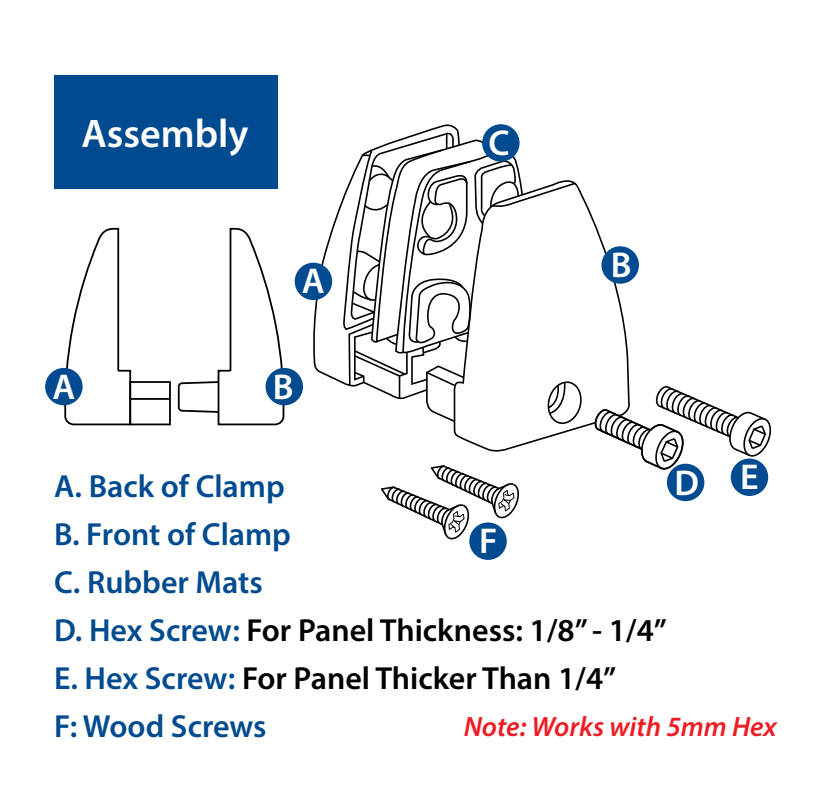
<style>
.page{position:relative;width:822px;height:812px;background:#fff}
.page>*{position:absolute;margin:0;border:0;box-sizing:border-box;transform-origin:0 0}
.t1{font:600 40px "Myriad Pro";color:#fff}
.t2{font:600 36px "Myriad Pro";color:#fff}
.t3{font:600 32px/48px "Myriad Pro";color:#004b8f}
.t4{font:italic 600 28px "Myriad Pro";color:#ed1d24}
.s1{color:#000}
</style>
<div class="page">
<svg style="left:453px;top:196px;width:177px;height:256px"></svg>
<svg style="left:311px;top:124px;width:148px;height:260px"></svg>
<svg style="left:343px;top:132px;width:240px;height:293px"></svg>
<svg style="left:592px;top:384px;width:180px;height:87px"></svg>
<svg style="left:381px;top:465px;width:138px;height:75px"></svg>
<div style="left:295px;top:263px;width:37px;height:37px;background:#004b8f;border-radius:50%"></div>
<div style="left:482px;top:124px;width:37px;height:38px;background:#004b8f;border-radius:50%"></div>
<div style="left:601px;top:246px;width:38px;height:38px;background:#004b8f;border-radius:50%"></div>
<div style="left:731px;top:459px;width:37px;height:37px;background:#004b8f;border-radius:50%"></div>
<div style="left:667px;top:464px;width:37px;height:37px;background:#004b8f;border-radius:50%"></div>
<div style="left:469px;top:522px;width:38px;height:38px;background:#004b8f;border-radius:50%"></div>
<svg style="left:63px;top:227px;width:69px;height:199px"></svg>
<svg style="left:177px;top:227px;width:108px;height:199px"></svg>
<div style="left:129px;top:381px;width:42px;height:44px;border:2px solid #000"></div>
<hr style="left:130px;top:398px;width:40px;height:2px;background:#000">
<div style="left:266px;top:368px;width:37px;height:37px;background:#004b8f;border-radius:50%"></div>
<div style="left:45px;top:368px;width:38px;height:37px;background:#004b8f;border-radius:50%"></div>
<div style="left:54px;top:75px;width:223px;height:114px;background:#004b8f"></div>
<p class="t1" style="left:82px;top:108px;width:168px">Assembly</p>
<p class="t1" style="left:82px;top:129px;width:153px">(PDK-01)</p>
<p class="t2" style="left:302px;top:258px;width:24px">A</p>
<p class="t2" style="left:52px;top:364px;width:24px">A</p>
<p class="t2" style="left:273px;top:364px;width:22px">B</p>
<p class="t2" style="left:488px;top:120px;width:23px">C</p>
<p class="t2" style="left:611px;top:242px;width:22px">B</p>
<p class="t2" style="left:674px;top:457px;width:86px">D E</p>
<p class="t3" style="left:54px;top:461px;width:614px">A. Back of Clamp<br>B. Front of Clamp<br>C. Rubber Mats<br>D. Hex Screw: <span class="s1">For Panel Thickness: 1/8” - 1/4”<br></span>E. Hex Screw: <span class="s1">For Panel Thicker Than 1/4”<br></span>F: Wood Screws</p>
<p class="t2" style="left:479px;top:518px;width:20px">F</p>
<p class="t4" style="left:464px;top:709px;width:315px">Note: Works with 5mm Hex</p>
</div>
